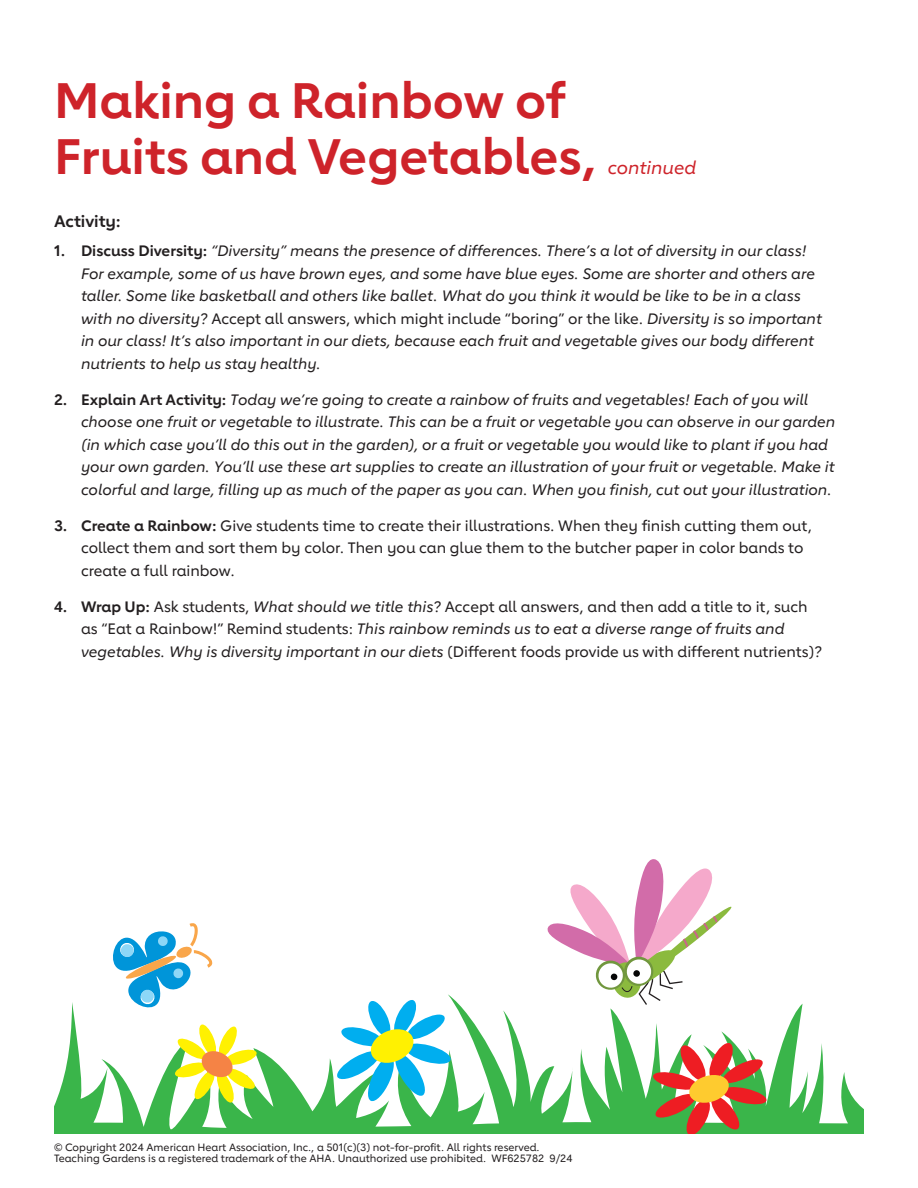
<style>
.page{position:relative;width:918px;height:1188px;background:#fff}
.page>*{position:absolute;margin:0;border:0;box-sizing:border-box;transform-origin:0 0}
.t1{font:700 49.5px/55.5px "Lub Dub";color:#ce232a}
.t2{font:italic 500 18px "Lub Dub";color:#ce232a}
._03_sub-sub_11_14___125__0625___P{font:700 16.5px "Lub Dub";color:#231f20}
._06_numbers___P{font:italic 500 15px/22.5px "Lub Dub";color:#231f20}
._06_numbers___P-2{font:500 15px/22.5px "Lub Dub";color:#231f20}
._50_copyright_med{font:500 10.5px/11.2px "Lub Dub";color:#231f20}
.s1{font-weight:700;font-style:normal}
.s2{font-style:normal}
.s3{font-weight:700}
.s4{font-style:italic}
</style>
<div class="page">
<svg style="left:54px;top:994px;width:810px;height:140px"></svg>
<svg style="left:335px;top:999px;width:117px;height:104px"></svg>
<svg style="left:652px;top:1042px;width:116px;height:92px"></svg>
<svg style="left:93px;top:923px;width:165px;height:181px"></svg>
<svg style="left:545px;top:859px;width:188px;height:147px"></svg>
<h1 class="t1" style="left:54px;top:72px;width:544px">Making a Rainbow of<br>Fruits and Vegetables,</h1>
<p class="t2" style="left:608px;top:157px;width:90px">continued</p>
<p class="_03_sub-sub_11_14___125__0625___P" style="left:54px;top:211px;width:68px">Activity:</p>
<p class="_06_numbers___P" style="left:81px;top:239px;width:742px;text-indent:-27px"><span class="s1">1. Discuss Diversity:</span> “Diversity” means the presence of differences. There’s a lot of diversity in our class!<br>For example, some of us have brown eyes, and some have blue eyes. Some are shorter and others are taller. Some like basketball and others like ballet. What do you think it would be like to be in a class with no diversity? <span class="s2">Accept all answers, which might include “boring” or the like.</span> Diversity is so important in our class! It’s also important in our diets, because each fruit and vegetable gives our body different nutrients to help us stay healthy.</p>
<p class="_06_numbers___P" style="left:81px;top:388px;width:756px;text-indent:-27px"><span class="s1">2. Explain Art Activity:</span> Today we’re going to create a rainbow of fruits and vegetables! Each of you will choose one fruit or vegetable to illustrate. This can be a fruit or vegetable you can observe in our garden (in which case you’ll do this out in the garden), or a fruit or vegetable you would like to plant if you had your own garden. You’ll use these art supplies to create an illustration of your fruit or vegetable. Make it colorful and large, filling up as much of the paper as you can. When you finish, cut out your illustration.</p>
<p class="_06_numbers___P-2" style="left:81px;top:514px;width:733px;text-indent:-27px"><span class="s3">3. Create a Rainbow:</span> Give students time to create their illustrations. When they finish cutting them out, collect them and sort them by color. Then you can glue them to the butcher paper in color bands to create a full rainbow.</p>
<p class="_06_numbers___P-2" style="left:81px;top:595px;width:742px;text-indent:-27px"><span class="s3">4. Wrap Up:</span> Ask students, <span class="s4">What should we title this?</span> Accept all answers, and then add a title to it, such as “Eat a Rainbow!” Remind students: <span class="s4">This rainbow reminds us to eat a diverse range of fruits and vegetables. Why is diversity important in our diets</span> (Different foods provide us with different nutrients)<span class="s4">?</span></p>
<p class="_50_copyright_med" style="left:54px;top:1142px;width:520px">© Copyright 2024 American Heart Association, Inc., a 501(c)(3) not-for-profit. All rights reserved.<br>Teaching Gardens is a registered trademark of the AHA. Unauthorized use prohibited. WF625782 9/24</p>
</div>
